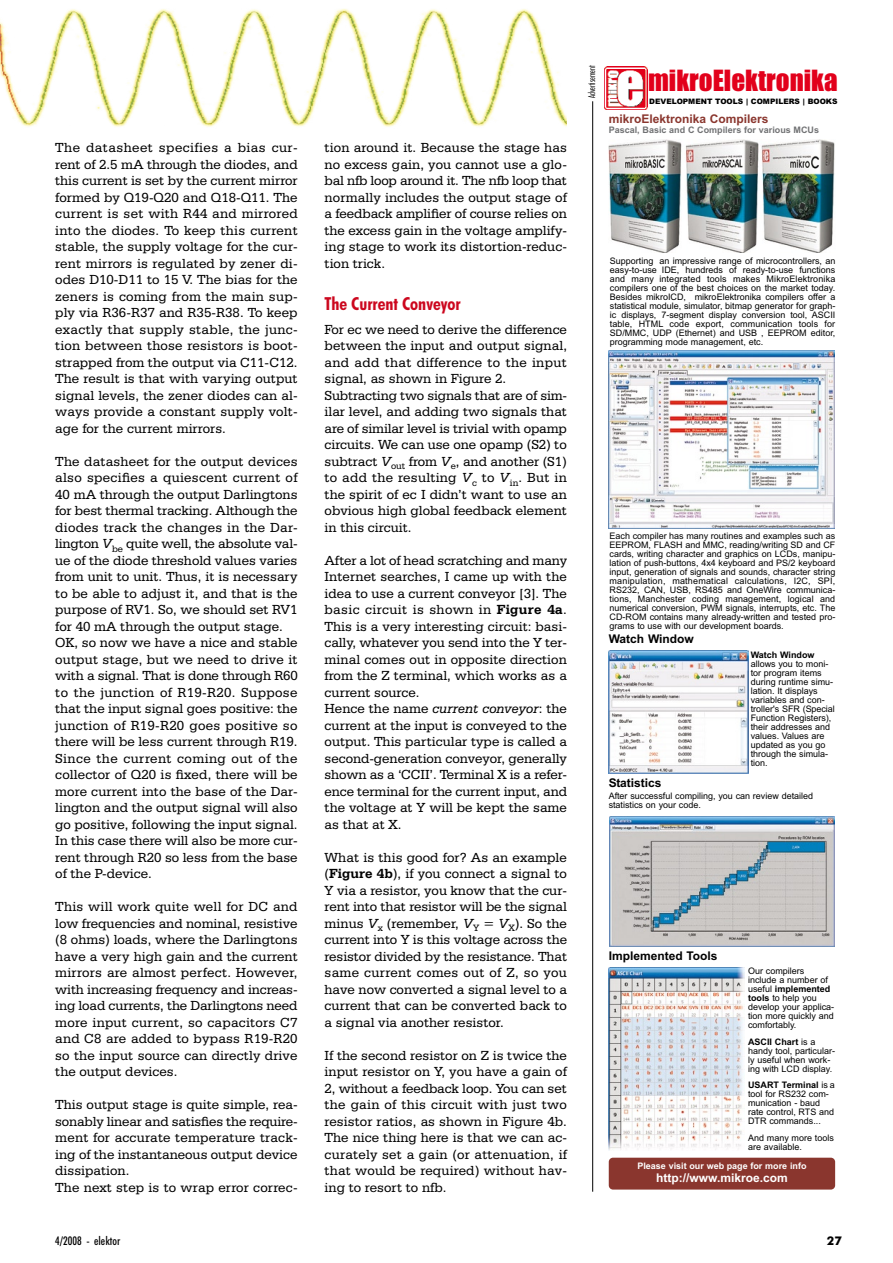
<style>
.page{position:relative;width:893px;height:1263px;background:#fff}
.page>*{position:absolute;margin:0;border:0;box-sizing:border-box;transform-origin:0 0}
.t1{font:27px "Impact";color:#e2001b}
.t2{font:700 condensed 18px "Futura BT";color:#cc071e}
.t3{font:13.95px/16.5px "Serifa BT";color:#000;text-align:justify}
.t4{font:700 12px "Arial";color:#000}
.t5{font:700 12px "Arial";color:#8a362e}
.t6{font:700 12px "Arial";color:#fff}
.t7{font:500 condensed 12px "Futura BT";color:#000}
.t8{font:700 12px "Futura BT";color:#000}
.t9{font:9px/9px "Arial";color:#000}
.t10{font:700 9px "Arial";color:#707173}
.t11{font:700 9px "Arial";color:#fff}
.t12{font:300 condensed 9px "Futura";color:#000;scale:.9 1}
.t13{font:700 9px "Arial";color:#000}
.t14{font:900 7.5px "Arial";color:#000}
.s1{font-style:italic}
.s2{font-weight:700}
.s3{color:#fff}
</style>
<div class="page">
<img style="left:0;top:9px;width:567px;height:118px">
<img style="left:604px;top:67px;width:43px;height:42px">
<div style="left:609px;top:1158px;width:226px;height:31px;background:#8a362e;border-radius:4px"></div>
<img style="left:609px;top:140px;width:226px;height:112px">
<img style="left:609px;top:350px;width:225px;height:178px">
<img style="left:609px;top:651px;width:139px;height:122px">
<img style="left:609px;top:816px;width:226px;height:130px">
<img style="left:609px;top:967px;width:136px;height:183px">
<hr style="left:592px;top:101px;width:1px;height:1091px;background:#000">
<p class="t3" style="left:55px;top:139px;width:244px">The datasheet specifies a bias cur&shy;rent of 2.5 mA through the diodes, and this current is set by the current mirror formed by Q19-Q20 and Q18-Q11. The current is set with R44 and mirrored into the diodes. To keep this current stable, the supply voltage for the cur&shy;rent mirrors is regulated by zener di&shy;odes D10-D11 to 15 V. The bias for the zeners is coming from the main sup&shy;ply via R36-R37 and R35-R38. To keep exactly that supply stable, the junc&shy;tion between those resistors is boot&shy;strapped from the output via C11-C12.<br>The result is that with varying output signal levels, the zener diodes can al&shy;ways provide a constant supply volt&shy;age for the current mirrors.</p>
<p class="t3" style="left:55px;top:452px;width:244px;text-align:left">The datasheet for the output devices also specifies a quiescent current of 40 mA through the output Darlingtons for best thermal tracking. Although the diodes track the changes in the Dar&shy;lington <span class="s1">V</span><sub>be</sub> quite well, the absolute val&shy;ue of the diode threshold values varies from unit to unit. Thus, it is necessary to be able to adjust it, and that is the purpose of RV1. So, we should set RV1 for 40 mA through the output stage.<br>OK, so now we have a nice and stable output stage, but we need to drive it with a signal. That is done through R60 to the junction of R19-R20. Suppose that the input signal goes positive: the junction of R19-R20 goes positive so there will be less current through R19.<br>Since the current coming out of the collector of Q20 is fixed, there will be more current into the base of the Dar&shy;lington and the output signal will also go positive, following the input signal.<br>In this case there will also be more cur&shy;rent through R20 so less from the base of the P-device.</p>
<p class="t3" style="left:55px;top:898px;width:244px">This will work quite well for DC and low frequencies and nominal, resistive (8 ohms) loads, where the Darlingtons have a very high gain and the current mirrors are almost perfect. However, with increasing frequency and increas&shy;ing load currents, the Darlingtons need more input current, so capacitors C7 and C8 are added to bypass R19-R20 so the input source can directly drive the output devices.</p>
<p class="t3" style="left:55px;top:1096px;width:244px;text-align:left">This output stage is quite simple, rea&shy;sonably linear and satisfies the require&shy;ment for accurate temperature track&shy;ing of the instantaneous output device dissipation.<br>The next step is to wrap error correc-</p>
<p class="t3" style="left:325px;top:139px;width:244px">tion around it. Because the stage has no excess gain, you cannot use a glo&shy;bal nfb loop around it. The nfb loop that normally includes the output stage of a feedback amplifier of course relies on the excess gain in the voltage amplify&shy;ing stage to work its distortion-reduc&shy;tion trick.</p>
<p class="t2" style="left:325px;top:292px;width:138px">The Current Conveyor</p>
<p class="t3" style="left:325px;top:320px;width:244px;text-align:left">For ec we need to derive the difference between the input and output signal, and add that difference to the input signal, as shown in Figure 2.<br>Subtracting two signals that are of sim&shy;ilar level, and adding two signals that are of similar level is trivial with opamp circuits. We can use one opamp (S2) to subtract <span class="s1">V</span><sub>out</sub> from <span class="s1">V</span><sub>e</sub>, and another (S1) to add the resulting <span class="s1">V</span><sub>c</sub> to <span class="s1">V</span><sub>in</sub>. But in the spirit of ec I didn’t want to use an obvious high global feedback element in this circuit.</p>
<p class="t3" style="left:325px;top:551px;width:244px;text-align:left">After a lot of head scratching and many Internet searches, I came up with the idea to use a current conveyor [3]. The basic circuit is shown in <span class="s2">Figure 4a</span>.<br>This is a very interesting circuit: basi&shy;cally, whatever you send into the Y ter&shy;minal comes out in opposite direction from the Z terminal, which works as a current source.<br>Hence the name <span class="s1">current conveyor</span>: the current at the input is conveyed to the output. This particular type is called a second-generation conveyor, generally shown as a ‘CCII’. Terminal X is a refer&shy;ence terminal for the current input, and the voltage at Y will be kept the same as that at X.</p>
<p class="t3" style="left:325px;top:848px;width:244px">What is this good for? As an example (<span class="s2">Figure 4b</span>), if you connect a signal to Y via a resistor, you know that the cur&shy;rent into that resistor will be the signal minus <span class="s1">V</span><sub>x</sub> (remember, <span class="s1">V</span><sub>Y</sub> = <span class="s1">V</span><sub>X</sub>). So the current into Y is this voltage across the resistor divided by the resistance. That same current comes out of Z, so you have now converted a signal level to a current that can be converted back to a signal via another resistor.</p>
<p class="t3" style="left:325px;top:1046px;width:244px">If the second resistor on Z is twice the input resistor on Y, you have a gain of 2, without a feedback loop. You can set the gain of this circuit with just two resistor ratios, as shown in Figure 4b.<br>The nice thing here is that we can ac&shy;curately set a gain (or attenuation, if that would be required) without hav&shy;ing to resort to nfb.</p>
<p class="t12" style="left:586px;top:98px;width:38px;rotate:-90deg">Advertisement</p>
<h1 class="t1" style="left:648px;top:60px;width:191px">mikroElektronika</h1>
<p class="t14" style="left:649px;top:96px;width:190px">DEVELOPMENT TOOLS | COMPILERS | BOOKS</p>
<p class="t5" style="left:609px;top:111px;width:161px">mikroElektronika Compilers</p>
<p class="t10" style="left:609px;top:124px;width:212px">Pascal, Basic and C Compilers for various MCUs</p>
<p class="t9" style="left:610px;top:256px;width:227px;text-align:justify">Supporting<span class="s3">A</span>an impressive range of microcontrollers, an easy-to-use<span class="s3">a</span>IDE, hundreds of ready-to-use functions and many<span class="s3">a</span>integrated tools<span class="s3">A</span>makes MikroElektronika compilers one of the best choices on the market today.<br>Besides mikroICD, mikroElektronika compilers offer a statistical module, simulator, bitmap generator for graph&shy;ic displays, 7-segment display conversion tool, ASCII table, HTML code export, communication tools for SD/MMC, UDP (Ethernet) and USB , EEPROM editor, programming mode management, etc.</p>
<p class="t9" style="left:610px;top:531px;width:227px;text-align:justify">Each compiler has many routines and examples such as EEPROM, FLASH and MMC, reading/writing SD and CF cards, writing character and graphics on LCDs, manipu&shy;lation of push-buttons, 4x4 keyboard and PS/2 keyboard input, generation of signals and sounds, character string manipulation, mathematical calculations, I2C, SPI, RS232, CAN, USB, RS485 and OneWire communica&shy;tions, Manchester coding management, logical and numerical conversion, PWM signals, interrupts, etc. The CD-ROM contains many already-written and tested pro&shy;grams to use with our development boards.</p>
<p class="t4" style="left:609px;top:631px;width:87px">Watch Window</p>
<p class="t13" style="left:751px;top:648px;width:65px">Watch Window</p>
<p class="t9" style="left:751px;top:659px;width:86px">allows you to moni&shy;tor program items during runtime simu&shy;lation. It displays variables and con&shy;troller's SFR (Special<br>Function Registers), their addresses and values. Values are updated as you go through the simula&shy;tion.</p>
<p class="t4" style="left:609px;top:775px;width:54px">Statistics</p>
<p class="t9" style="left:609px;top:792px;width:206px">After successful compiling, you can review detailed statistics on your code.</p>
<p class="t4" style="left:609px;top:948px;width:110px">Implemented Tools</p>
<p class="t9" style="left:748px;top:967px;width:88px">Our compilers include a number of useful <span class="s2">implemented tools</span> to help you develop your applica&shy;tion more quickly and comfortably.</p>
<p class="t9" style="left:748px;top:1037px;width:88px"><span class="s2">ASCII Chart</span> is a handy tool, particular&shy;ly useful when work&shy;ing with LCD display.</p>
<p class="t9" style="left:748px;top:1081px;width:88px"><span class="s2">USART Terminal</span> is a tool for RS232 com&shy;munication - baud rate control, RTS and<br>DTR commands...</p>
<p class="t9" style="left:748px;top:1133px;width:87px">And many more tools are available.</p>
<p class="t11" style="left:637px;top:1160px;width:171px">Please visit our web page for more info</p>
<p class="t6" style="left:656px;top:1170px;width:133px">http://www.mikroe.com</p>
<p class="t7" style="left:55px;top:1233px;width:67px">4/2008 - elektor</p>
<p class="t8" style="left:827px;top:1233px;width:16px">27</p>
</div>
